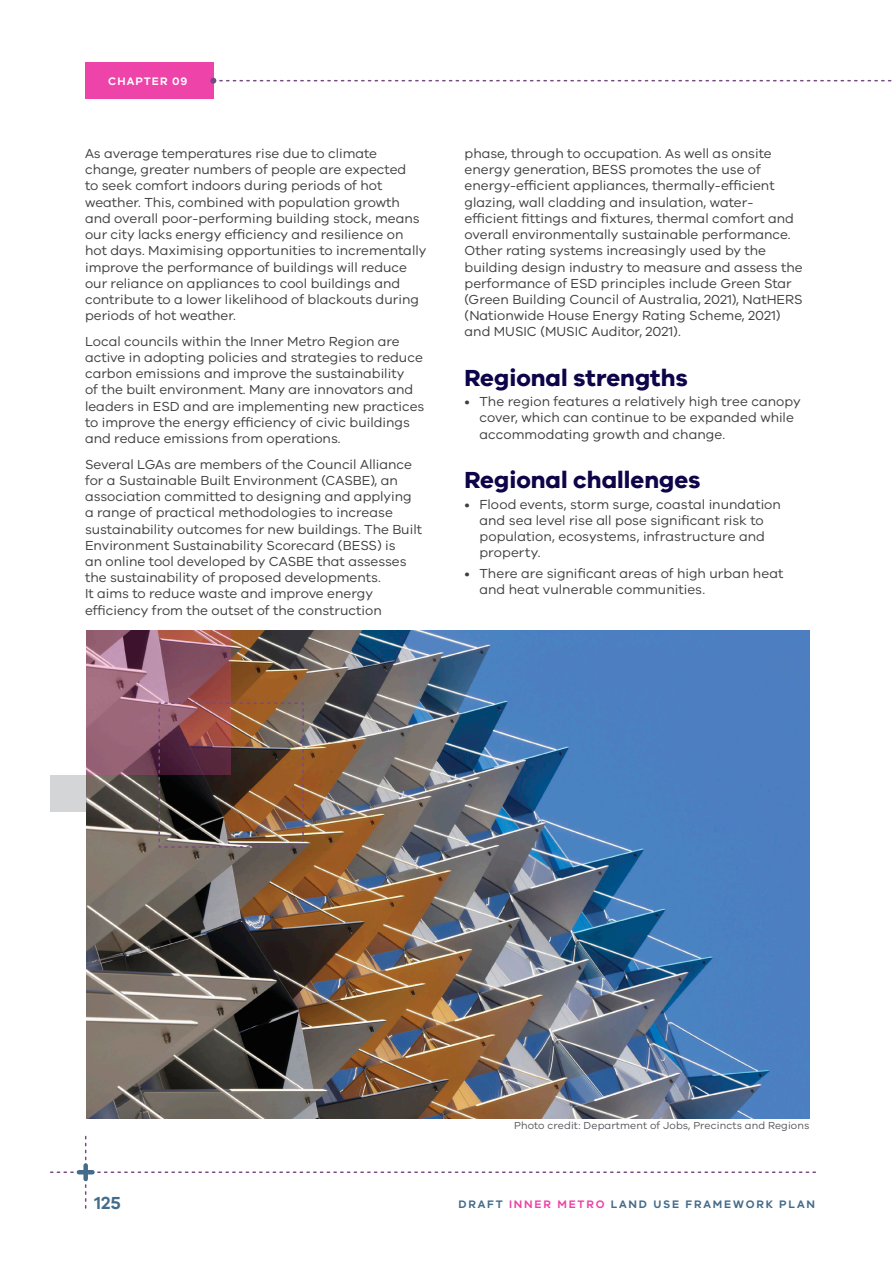
<style>
.page{position:relative;width:893px;height:1263px;background:#fff}
.page>*{position:absolute;margin:0;border:0;box-sizing:border-box;transform-origin:0 0}
.Heading_1{font:700 24px "VIC";color:#0d0449}
.t1{font:600 18px "VIC";color:#436b8a}
.Body{font:13.5px/16.2px "VIC";color:#3e3e3f}
.t2{font:600 11.25px "VIC";letter-spacing:.16em;color:#436b8a}
.t3{font:600 11.25px "VIC";letter-spacing:.09em;color:#fff}
.Body-2{font:10.5px "VIC";letter-spacing:.01em;color:#54555a}
.s1{color:#ee43a9}
</style>
<div class="page">
<div style="left:85px;top:63px;width:128px;height:36px;background:#ee43a9"></div>
<svg style="left:51px;top:1136px;width:764px;height:72px"></svg>
<hr style="left:79px;top:1170px;width:13px;height:4px;background:#436b8a">
<div style="left:83px;top:1165px;width:5px;height:14px;background:#436b8a"></div>
<svg style="left:210px;top:78px;width:682px;height:6px"></svg>
<img style="left:86px;top:630px;width:723px;height:488px">
<svg style="left:87px;top:630px;width:144px;height:145px;background:#976273"></svg>
<img style="left:158px;top:702px;width:147px;height:146px">
<div style="left:50px;top:775px;width:37px;height:36px;background:#d4d5d6"></div>
<p class="t3" style="left:108px;top:75px;width:81px">CHAPTER 09</p>
<p class="Body" style="left:85px;top:145px;width:343px">As average temperatures rise due to climate change, greater numbers of people are expected<br>to seek comfort indoors during periods of hot weather. This, combined with population growth and overall poor-performing building stock, means our city lacks energy efficiency and resilience on hot days. Maximising opportunities to incrementally improve the performance of buildings will reduce our reliance on appliances to cool buildings and contribute to a lower likelihood of blackouts during periods of hot weather.</p>
<p class="Body" style="left:85px;top:333px;width:341px">Local councils within the Inner Metro Region are active in adopting policies and strategies to reduce carbon emissions and improve the sustainability<br>of the built environment. Many are innovators and leaders in ESD and are implementing new practices to improve the energy efficiency of civic buildings and reduce emissions from operations.</p>
<p class="Body" style="left:85px;top:456px;width:339px">Several LGAs are members of the Council Alliance for a Sustainable Built Environment (CASBE), an association committed to designing and applying a range of practical methodologies to increase sustainability outcomes for new buildings. The Built Environment Sustainability Scorecard (BESS) is<br>an online tool developed by CASBE that assesses the sustainability of proposed developments.<br>It aims to reduce waste and improve energy efficiency from the outset of the construction</p>
<p class="Body" style="left:465px;top:145px;width:340px">phase, through to occupation. As well as onsite energy generation, BESS promotes the use of energy-efficient appliances, thermally-efficient glazing, wall cladding and insulation, water&shy;efficient fittings and fixtures, thermal comfort and overall environmentally sustainable performance.<br>Other rating systems increasingly used by the building design industry to measure and assess the performance of ESD principles include Green Star (Green Building Council of Australia, 2021), NatHERS (Nationwide House Energy Rating Scheme, 2021) and MUSIC (MUSIC Auditor, 2021).</p>
<p class="Heading_1" style="left:465px;top:363px;width:225px">Regional strengths</p>
<p class="Body" style="left:479px;top:393px;width:323px;text-indent:-15px">• The region features a relatively high tree canopy cover, which can continue to be expanded while accommodating growth and change.</p>
<p class="Heading_1" style="left:465px;top:465px;width:237px">Regional challenges</p>
<p class="Body" style="left:479px;top:496px;width:303px;text-indent:-15px">• Flood events, storm surge, coastal inundation and sea level rise all pose significant risk to population, ecosystems, infrastructure and property.</p>
<p class="Body" style="left:479px;top:565px;width:306px;text-indent:-15px">• There are significant areas of high urban heat and heat vulnerable communities.</p>
<p class="Body-2" style="left:514px;top:1119px;width:297px">Photo credit: Department of Jobs, Precincts and Regions</p>
<h2 class="t1" style="left:94px;top:1191px;width:28px">125</h2>
<p class="t2" style="left:458px;top:1197px;width:358px">DRAFT <span class="s1">INNER METRO</span> LAND USE FRAMEWORK PLAN</p>
</div>
